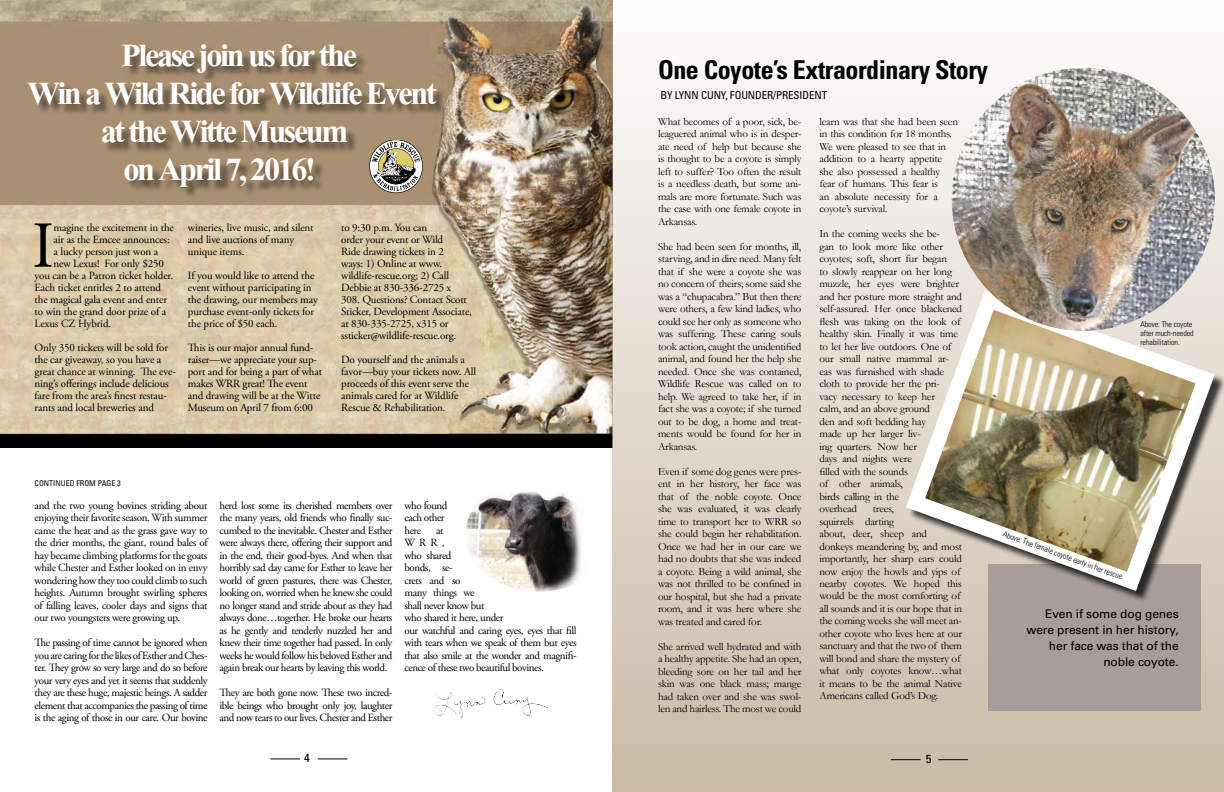
<style>
.page{position:relative;width:1224px;height:792px;background:#fff}
.page>*{position:absolute;margin:0;border:0;box-sizing:border-box;transform-origin:0 0}
.t1{font:65.3px "Adobe Garamond Pro";color:#000}
.t2{font:700 40px "Aparajita";letter-spacing:-.06em;color:#fff}
.t3{font:700 condensed 26px "Univers LT Std";letter-spacing:-.02em;color:#000}
.t4{font:12px/16px "Univers LT Std";letter-spacing:-.01em;color:#000;text-align:right}
.t5{font:condensed 11.7px "Univers LT Std";color:#000;scale:1.11 1}
.t6{font:11px/12.5px "Adobe Garamond Pro";letter-spacing:-.015em;color:#000}
.t7{font:11px/12.5px "Garamond";letter-spacing:-.02em;color:#000;text-align:justify}
.t8{font:11px/12.5px "Adobe Garamond Pro";letter-spacing:-.04em;color:#000}
.t9{font:condensed 11px "Univers LT Std";letter-spacing:-.01em;color:#000}
.t10{font:300 condensed 8px/9px "Univers LT Std";letter-spacing:-.01em;color:#000}
.t11{font:condensed 8px "Univers LT Std";color:#000}
</style>
<div class="page">
<hr style="left:270px;top:759px;width:30px;height:1px;background:#000">
<svg style="left:318px;top:759px;width:29px;height:1px"></svg>
<img style="left:0;top:0;width:612px;height:448px">
<div style="left:30px;top:46px;width:418px;height:153px;background:#000;opacity:.52"></div>
<div style="left:612px;top:0;width:612px;height:792px;background:linear-gradient(to bottom,#fefefe,#cabaa5)"></div>
<div style="left:988px;top:564px;width:213px;height:147px;background:#a79d9b"></div>
<svg style="left:891px;top:759px;width:29px;height:1px"></svg>
<hr style="left:938px;top:759px;width:30px;height:1px;background:#000">
<svg style="left:896px;top:281px;width:328px;height:320px"></svg>
<img style="left:952px;top:68px;width:263px;height:263px;border-radius:132px">
<img style="left:494px;top:689px;width:17px;height:16px">
<img style="left:466px;top:492px;width:115px;height:100px">
<h2 class="t2" style="left:121px;top:30px;width:237px">Please join us for the</h2>
<h2 class="t2" style="left:28px;top:68px;width:411px">Win a Wild Ride for Wildlife Event</h2>
<h2 class="t2" style="left:101px;top:106px;width:249px">at the Witte Museum</h2>
<h2 class="t2" style="left:123px;top:144px;width:194px">on April 7, 2016!</h2>
<h3 class="t3" style="left:658px;top:54px;width:332px">One Coyote’s Extraordinary Story</h3>
<p class="t9" style="left:660px;top:88px;width:168px">BY LYNN CUNY, FOUNDER/PRESIDENT</p>
<p class="t7" style="left:819px;top:115px;width:140px;text-align:left">learn was that she had been seen in this condition for 18 months.<br>We were pleased to see that in addition to a hearty appetite she also possessed a healthy fear of humans. This fear is<br>an absolute necessity for a coyote’s survival.</p>
<p class="t7" style="left:819px;top:227px;width:144px;text-align:left">In the coming weeks she be-<br>gan to look more like other coyotes; soft, short fur began<br>to slowly reappear on her long muzzle, her eyes were brighter and her posture more straight and self-assured. Her once blackened flesh was taking on the look of healthy skin. Finally it was time to let her live outdoors. One of our small native mammal ar&shy;eas was furnished with shade cloth to provide her the pri-<br>vacy necessary to keep her<br>calm, and an above ground<br>den and soft bedding hay<br>made up her larger liv-<br>ing quarters. Now her<br>days and nights were<br>filled with the sounds<br>of other animals,<br>birds calling in the<br>overhead</p>
<p class="t7" style="left:658px;top:115px;width:145px">What becomes of a poor, sick, be&shy;leaguered animal who is in desper&shy;ate need of help but because she is thought to be a coyote is simply left to suffer? Too often the result is a needless death, but some ani&shy;mals are more fortunate. Such was the case with one female coyote in Arkansas.</p>
<p class="t7" style="left:658px;top:240px;width:145px">She had been seen for months, ill, starving, and in dire need. Many felt that if she were a coyote she was no concern of theirs; some said she was a “chupacabra.” But then there were others, a few kind ladies, who could see her only as someone who was suffering. These caring souls took action, caught the unidentified animal, and found her the help she needed. Once she was contained, Wildlife Rescue was called on to help. We agreed to take her, if in fact she was a coyote; if she turned out to be dog, a home and treat&shy;ments would be found for her in Arkansas.</p>
<p class="t7" style="left:658px;top:465px;width:145px">Even if some dog genes were pres&shy;ent in her history, her face was that of the noble coyote. Once she was evaluated, it was clearly time to transport her to WRR so she could begin her rehabilitation.<br>Once we had her in our care we had no doubts that she was indeed a coyote. Being a wild animal, she was not thrilled to be confined in our hospital, but she had a private room, and it was here where she was treated and cared for.</p>
<p class="t7" style="left:658px;top:640px;width:145px">She arrived well hydrated and with a healthy appetite. She had an open, bleeding sore on her tail and her skin was one black mass; mange had taken over and she was swol&shy;len and hairless. The most we could</p>
<h1 class="t1" style="left:32px;top:207px;width:24px">I</h1>
<p class="t6" style="left:53px;top:221px;width:122px">magine the excitement in the</p>
<p class="t6" style="left:188px;top:222px;width:127px;line-height:12px">wineries, live music, and silent and live auctions of many unique items.</p>
<p class="t6" style="left:188px;top:270px;width:131px;line-height:12px">If you would like to attend the event without participating in the drawing, our members may purchase event-only tickets for the price of $50 each.</p>
<p class="t6" style="left:188px;top:342px;width:136px;line-height:12px">This is our major annual fund&shy;raiser—we appreciate your sup&shy;port and for being a part of what makes WRR great! The event and drawing will be at the Witte<br>Museum on April 7 from 6:00</p>
<p class="t6" style="left:341px;top:222px;width:132px;line-height:12px">to 9:30 p.m. You can<br>order your event or Wild<br>Ride drawing tickets in 2<br>ways: 1) Online at www. wildlife-rescue.org; 2) Call<br>Debbie at 830-336-2725 x<br>308. Questions? Contact Scott<br>Sticker, Development Associate, at 830-335-2725, x315 or ssticker@wildlife-rescue.org.</p>
<p class="t6" style="left:341px;top:354px;width:137px;line-height:12px">Do yourself and the animals a favor—buy your tickets now. All proceeds of this event serve the animals cared for at Wildlife<br>Rescue &amp; Rehabilitation.</p>
<p class="t6" style="left:53px;top:233px;width:118px">air as the Emcee announces:</p>
<p class="t6" style="left:53px;top:245px;width:106px">a lucky person just won a</p>
<p class="t6" style="left:53px;top:257px;width:112px">new Lexus! For only $250</p>
<p class="t6" style="left:35px;top:269px;width:140px">you can be a Patron ticket holder.</p>
<p class="t6" style="left:35px;top:281px;width:128px">Each ticket entitles 2 to attend</p>
<p class="t6" style="left:35px;top:293px;width:134px">the magical gala event and enter</p>
<p class="t6" style="left:35px;top:305px;width:133px">to win the grand door prize of a</p>
<p class="t6" style="left:35px;top:317px;width:78px">Lexus CZ Hybrid.</p>
<p class="t6" style="left:35px;top:342px;width:143px;line-height:12px">Only 350 tickets will be sold for the car giveaway, so you have a great chance at winning. The eve&shy;ning’s offerings include delicious fare from the area’s finest restau&shy;rants and local breweries and</p>
<p class="t10" style="left:1140px;top:320px;width:55px">Above: The coyote after much-needed rehabilitation.</p>
<p class="t11" style="left:35px;top:478px;width:88px">CONTINUED FROM PAGE 3</p>
<p class="t8" style="left:404px;top:500px;width:45px">who found each other here</p>
<p class="t6" style="left:220px;top:500px;width:174px;text-align:justify">herd lost some its cherished members over the many years, old friends who finally suc&shy;cumbed to the inevitable. Chester and Esther were always there, offering their support and in the end, their good-byes. And when that horribly sad day came for Esther to leave her world of green pastures, there was Chester, looking on, worried when he knew she could no longer stand and stride about as they had always done…together. He broke our hearts as he gently and tenderly nuzzled her and knew their time together had passed. In only weeks he would follow his beloved Esther and again break our hearts by leaving this world.</p>
<p class="t6" style="left:220px;top:687px;width:174px;text-align:justify">They are both gone now. These two incred&shy;ible beings who brought only joy, laughter and now tears to our lives. Chester and Esther</p>
<p class="t6" style="left:35px;top:500px;width:174px;text-align:justify">and the two young bovines striding about enjoying their favorite season. With summer came the heat and as the grass gave way to the drier months, the giant, round bales of hay became climbing platforms for the goats while Chester and Esther looked on in envy wondering how they too could climb to such heights. Autumn brought swirling spheres of falling leaves, cooler days and signs that our two youngsters were growing up.</p>
<p class="t6" style="left:35px;top:637px;width:174px;text-align:justify">The passing of time cannot be ignored when you are caring for the likes of Esther and Ches&shy;ter. They grow so very large and do so before your very eyes and yet it seems that suddenly they are these huge, majestic beings. A sadder element that accompanies the passing of time is the aging of those in our care. Our bovine</p>
<p class="t7" style="left:819px;top:502px;width:144px;text-align:left;text-indent:53px">trees,<br>squirrels darting<br>about, deer, sheep and donkeys meandering by, and most importantly, her sharp ears could now enjoy the howls and yips of nearby coyotes. We hoped this would be the most comforting of all sounds and it is our hope that in the coming weeks she will meet an&shy;other coyote who lives here at our sanctuary and that the two of them will bond and share the mystery of what only coyotes know…what it means to be the animal Native<br>Americans called God’s Dog.</p>
<p class="t8" style="left:404px;top:525px;width:174px;text-indent:32px">at<br>WRR,<br>who shared<br>bonds, se-<br>crets and so<br>many things we<br>shall never know but<br>who shared it here, under<br>our watchful and caring eyes, eyes that fill with tears when we speak of them but eyes that also smile at the wonder and magnifi&shy;cence of these two beautiful bovines.</p>
<p class="t10" style="left:1005px;top:529px;width:130px;rotate:20deg">Above: The female coyote early in her rescue.</p>
<p class="t4" style="left:1027px;top:606px;width:154px">Even if some dog genes were present in her history, her face was that of the noble coyote.</p>
<p class="t5" style="left:304px;top:750px;width:7px">4</p>
<p class="t5" style="left:926px;top:751px;width:7px">5</p>
</div>
